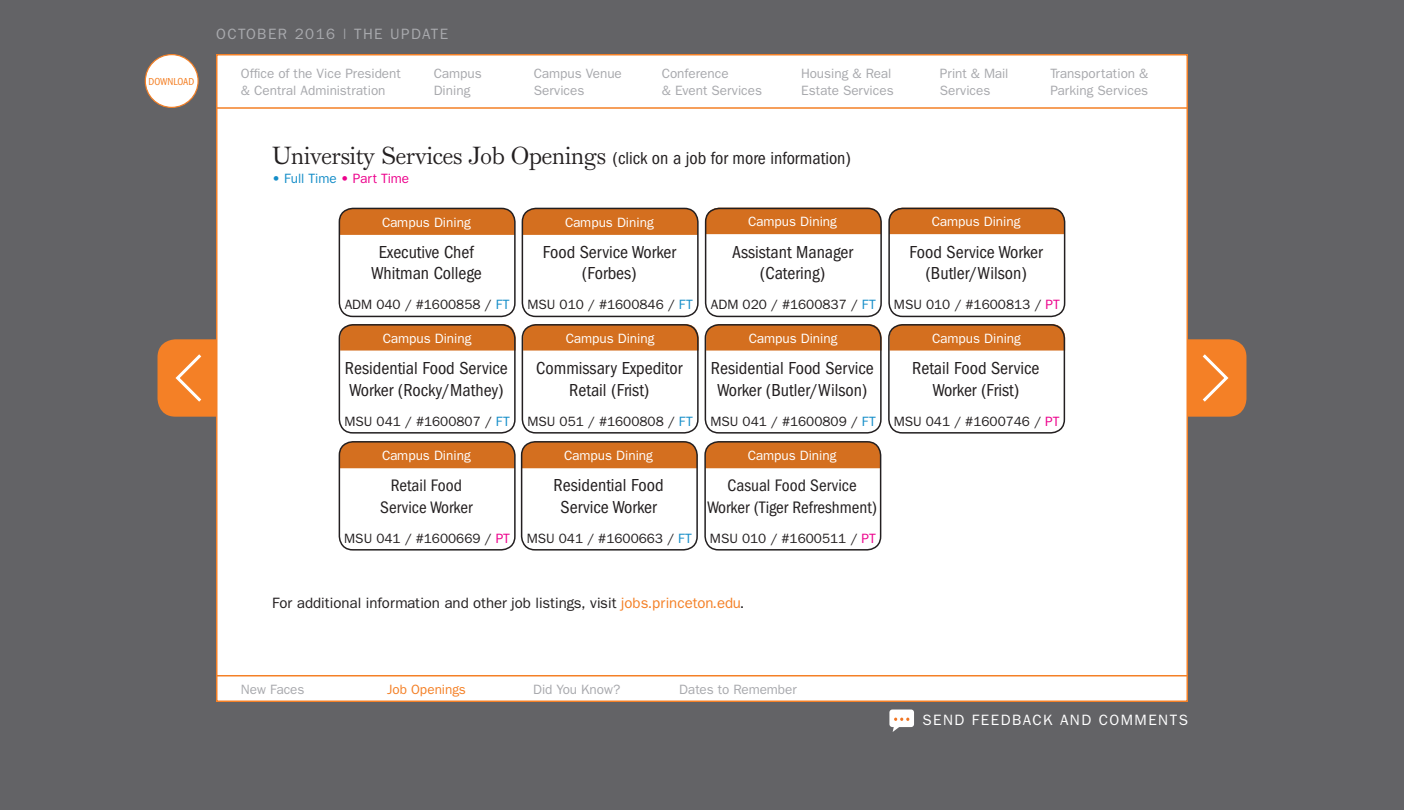
<style>
.page{position:relative;width:1404px;height:810px;background:#636366}
.page>*{position:absolute;margin:0;border:0;box-sizing:border-box;transform-origin:0 0}
.t1{font:condensed 18px/21.6px "Franklin Gothic";color:#231f20;text-align:center}
.t2{font:condensed 17.25px/21.6px "Franklin Gothic";color:#231f20;text-align:center}
.t3{font:15px "Franklin Gothic";color:#231f20}
.t4{font:15px "Franklin Gothic";letter-spacing:.1em;color:#fff}
.t5{font:15px "Franklin Gothic";letter-spacing:.1em;color:#a8a9ad}
.t6{font:13.5px/16.2px "Franklin Gothic";color:#a8a9ad}
.t7{font:13.5px "Franklin Gothic";color:#231f20}
.t8{font:13.5px "Franklin Gothic";color:#fff}
.t9{font:13.5px "Franklin Gothic";color:#148dc8}
.t10{font:13.5px "Franklin Gothic";color:#f48026}
.t11{font:condensed 10.5px "Franklin Gothic";color:#f48026}
.s1{font-family:"Princeton Monti DS";font-stretch:normal;font-size:24px}
.s2{color:#ed028c}
.s3{color:#148dc8}
.s4{color:#f48026}
</style>
<div class="page">
<div style="left:158px;top:339px;width:116px;height:78px;background:#f48026;border-radius:18px"></div>
<svg style="left:175px;top:354px;width:27px;height:48px"></svg>
<div style="left:1130px;top:339px;width:116px;height:78px;background:#f48026;border-radius:18px"></div>
<svg style="left:1202px;top:354px;width:27px;height:48px"></svg>
<div style="left:216px;top:54px;width:972px;height:648px;background:#fff;border:2px solid #f48026"></div>
<hr style="left:216px;top:107px;width:972px;height:2px;background:#f48026">
<hr style="left:216px;top:675px;width:972px;height:1px;background:#f48026">
<svg style="left:889px;top:710px;width:25px;height:22px"></svg>
<div style="left:145px;top:55px;width:53px;height:52px;background:#fff;border-radius:50%"></div>
<div style="left:145px;top:54px;width:54px;height:54px;border:1px solid #f48026;border-radius:50%"></div>
<div style="left:522px;top:208px;width:175px;height:27px;background:#d46f1f"></div>
<div style="left:522px;top:208px;width:177px;height:109px;border:2px solid #231f20;border-radius:14px"></div>
<div style="left:339px;top:443px;width:174px;height:25px;background:#d46f1f"></div>
<div style="left:339px;top:441px;width:177px;height:110px;border:2px solid #231f20;border-radius:14px"></div>
<div style="left:522px;top:443px;width:174px;height:25px;background:#d46f1f"></div>
<div style="left:521px;top:441px;width:177px;height:110px;border:2px solid #231f20;border-radius:14px"></div>
<div style="left:707px;top:442px;width:174px;height:26px;background:#d46f1f"></div>
<div style="left:704px;top:441px;width:177px;height:110px;border:2px solid #231f20;border-radius:14px"></div>
<div style="left:706px;top:208px;width:174px;height:26px;background:#d46f1f"></div>
<div style="left:705px;top:208px;width:177px;height:109px;border:2px solid #231f20;border-radius:14px"></div>
<div style="left:890px;top:208px;width:175px;height:26px;background:#d46f1f"></div>
<div style="left:888px;top:208px;width:177px;height:109px;border:2px solid #231f20;border-radius:14px"></div>
<div style="left:340px;top:324px;width:174px;height:27px;background:#d46f1f"></div>
<div style="left:339px;top:324px;width:177px;height:110px;border:2px solid #231f20;border-radius:14px"></div>
<div style="left:339px;top:208px;width:175px;height:27px;background:#d46f1f"></div>
<div style="left:339px;top:208px;width:177px;height:109px;border:2px solid #231f20;border-radius:14px"></div>
<div style="left:706px;top:324px;width:174px;height:27px;background:#d46f1f"></div>
<div style="left:705px;top:324px;width:177px;height:110px;border:2px solid #231f20;border-radius:14px"></div>
<div style="left:890px;top:324px;width:175px;height:27px;background:#d46f1f"></div>
<div style="left:888px;top:324px;width:177px;height:110px;border:2px solid #231f20;border-radius:14px"></div>
<div style="left:523px;top:324px;width:174px;height:27px;background:#d46f1f"></div>
<div style="left:522px;top:324px;width:177px;height:110px;border:2px solid #231f20;border-radius:14px"></div>
<p class="t5" style="left:216px;top:25px;width:234px">OCTOBER 2016 | THE UPDATE</p>
<p class="t6" style="left:241px;top:65px;width:162px">Office of the Vice President &amp; Central Administration</p>
<p class="t6" style="left:534px;top:65px;width:90px">Campus Venue<br>Services</p>
<p class="t6" style="left:662px;top:65px;width:102px">Conference<br>&amp; Event Services</p>
<p class="t6" style="left:1050px;top:65px;width:99px">Transportation &amp;<br>Parking Services</p>
<p class="t11" style="left:149px;top:76px;width:47px">DOWNLOAD</p>
<p class="t6" style="left:940px;top:65px;width:70px">Print &amp; Mail<br>Services</p>
<p class="t6" style="left:434px;top:65px;width:49px">Campus<br>Dining</p>
<p class="t6" style="left:801px;top:65px;width:94px">Housing &amp; Real<br>Estate Services</p>
<p class="t1" style="left:272px;top:147px;width:580px"><span class="s1">University Services Job Openings</span> (click on a job for more information)</p>
<p class="t9" style="left:272px;top:170px;width:139px">• Full Time <span class="s2">• Part Time</span></p>
<p class="t8" style="left:382px;top:215px;width:90px">Campus Dining</p>
<p class="t1" style="left:371px;top:241px;width:112px">Executive Chef<br>Whitman College</p>
<p class="t7" style="left:345px;top:297px;width:166px">ADM 040 / #1600858 / <span class="s3">FT</span></p>
<p class="t8" style="left:383px;top:330px;width:90px">Campus Dining</p>
<p class="t1" style="left:345px;top:358px;width:164px;text-align:left">Residential Food Service<br>Worker (Rocky/Mathey)</p>
<p class="t7" style="left:344px;top:413px;width:167px">MSU 041 / #1600807 / <span class="s3">FT</span></p>
<p class="t8" style="left:382px;top:448px;width:90px">Campus Dining</p>
<p class="t2" style="left:380px;top:475px;width:94px">Retail Food<br>Service Worker</p>
<p class="t7" style="left:344px;top:530px;width:167px">MSU 041 / #1600669 / <span class="s2">PT</span></p>
<p class="t8" style="left:565px;top:215px;width:90px">Campus Dining</p>
<p class="t1" style="left:543px;top:241px;width:135px">Food Service Worker (Forbes)</p>
<p class="t7" style="left:527px;top:297px;width:167px">MSU 010 / #1600846 / <span class="s3">FT</span></p>
<p class="t8" style="left:566px;top:330px;width:90px">Campus Dining</p>
<p class="t1" style="left:536px;top:358px;width:148px">Commissary Expeditor<br>Retail (Frist)</p>
<p class="t7" style="left:527px;top:413px;width:167px">MSU 051 / #1600808 / <span class="s3">FT</span></p>
<p class="t8" style="left:564px;top:448px;width:90px">Campus Dining</p>
<p class="t1" style="left:554px;top:475px;width:111px">Residential Food<br>Service Worker</p>
<p class="t7" style="left:527px;top:530px;width:167px">MSU 041 / #1600663 / <span class="s3">FT</span></p>
<p class="t8" style="left:748px;top:214px;width:90px">Campus Dining</p>
<p class="t1" style="left:732px;top:241px;width:122px">Assistant Manager (Catering)</p>
<p class="t7" style="left:711px;top:297px;width:166px">ADM 020 / #1600837 / <span class="s3">FT</span></p>
<p class="t8" style="left:749px;top:330px;width:90px">Campus Dining</p>
<p class="t1" style="left:711px;top:358px;width:164px">Residential Food Service<br>Worker (Butler/Wilson)</p>
<p class="t7" style="left:710px;top:413px;width:167px">MSU 041 / #1600809 / <span class="s3">FT</span></p>
<p class="t8" style="left:748px;top:448px;width:90px">Campus Dining</p>
<p class="t2" style="left:707px;top:475px;width:172px">Casual Food Service<br>Worker (Tiger Refreshment)</p>
<p class="t7" style="left:710px;top:530px;width:167px">MSU 010 / #1600511 / <span class="s2">PT</span></p>
<p class="t8" style="left:932px;top:214px;width:90px">Campus Dining</p>
<p class="t1" style="left:910px;top:241px;width:135px">Food Service Worker (Butler/Wilson)</p>
<p class="t7" style="left:894px;top:297px;width:167px">MSU 010 / #1600813 / <span class="s2">PT</span></p>
<p class="t8" style="left:932px;top:330px;width:90px">Campus Dining</p>
<p class="t1" style="left:912px;top:358px;width:129px">Retail Food Service<br>Worker (Frist)</p>
<p class="t7" style="left:894px;top:413px;width:167px">MSU 041 / #1600746 / <span class="s2">PT</span></p>
<p class="t3" style="left:272px;top:595px;width:474px">For additional information and other job listings, visit <span class="s4">jobs.princeton.edu</span>.</p>
<p class="t6" style="left:241px;top:681px;width:65px">New Faces</p>
<p class="t10" style="left:387px;top:682px;width:80px">Job Openings</p>
<p class="t6" style="left:533px;top:681px;width:89px">Did You Know?</p>
<p class="t6" style="left:679px;top:681px;width:119px">Dates to Remember</p>
<p class="t4" style="left:922px;top:712px;width:267px">SEND FEEDBACK AND COMMENTS</p>
</div>
